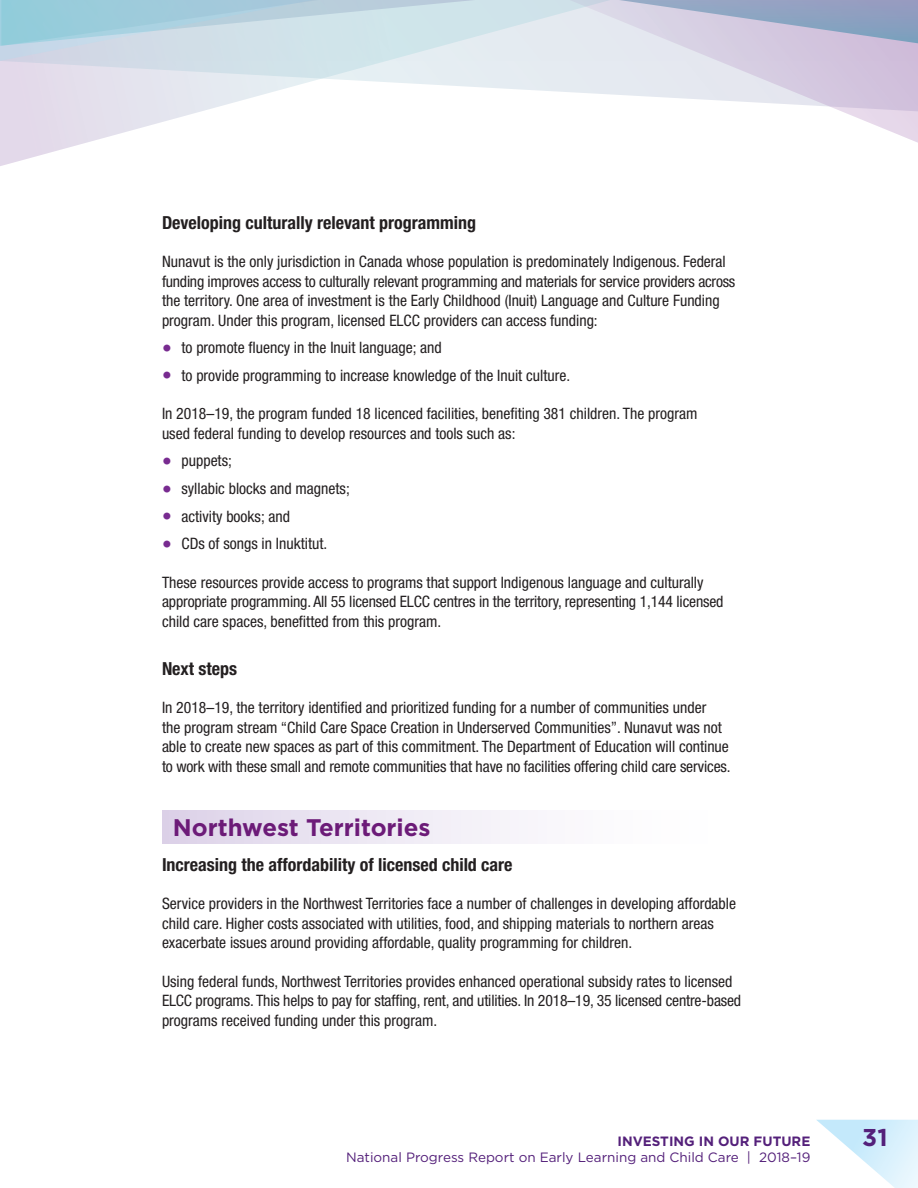
<style>
.page{position:relative;width:918px;height:1188px;background:#fff}
.page>*{position:absolute;margin:0;border:0;box-sizing:border-box;transform-origin:0 0}
.t1{font:700 24.3px "Gotham";color:#54207a}
.t2{font:700 24px "Gotham";color:#6c1b78}
.t3{font:700 condensed 18px "Helvetica Neue LT Std";color:#231f20}
.t4{font:condensed 15.75px/19.5px "Helvetica Neue LT Std";color:#231f20}
.t5{font:13.5px "Gotham";color:#54207a}
.t6{font:700 13.5px "Gotham";color:#54207a}
.s1{font-weight:800;font-size:19.5px;color:#782b90}
</style>
<div class="page">
<svg style="left:817px;top:1120px;width:101px;height:68px"></svg>
<svg style="left:0;top:61px;width:350px;height:105px"></svg>
<svg style="left:0;top:46px;width:350px;height:15px;background:#cfdce7"></svg>
<svg style="left:0;top:0;width:350px;height:46px;background:#b2d3e0"></svg>
<svg style="left:350px;top:0;width:568px;height:143px"></svg>
<div style="left:162px;top:811px;width:594px;height:32px;background:linear-gradient(to right,#dfd6ea,#fff)"></div>
<p class="t3" style="left:162px;top:212px;width:316px">Developing culturally relevant programming</p>
<p class="t4" style="left:162px;top:252px;width:575px">Nunavut is the only jurisdiction in Canada whose population is predominately Indigenous. Federal funding improves access to culturally relevant programming and materials for service providers across the territory. One area of investment is the Early Childhood (Inuit) Language and Culture Funding program. Under this program, licensed ELCC providers can access funding:</p>
<p class="t4" style="left:162px;top:338px;width:281px"><span class="s1">•</span> to promote fluency in the Inuit language; and</p>
<p class="t4" style="left:162px;top:366px;width:410px"><span class="s1">•</span> to provide programming to increase knowledge of the Inuit culture.</p>
<p class="t4" style="left:162px;top:404px;width:537px">In 2018–19, the program funded 18 licenced facilities, benefiting 381 children. The program used federal funding to develop resources and tools such as:</p>
<p class="t4" style="left:162px;top:451px;width:71px"><span class="s1">•</span> puppets;</p>
<p class="t4" style="left:162px;top:479px;width:189px"><span class="s1">•</span> syllabic blocks and magnets;</p>
<p class="t4" style="left:162px;top:506px;width:130px"><span class="s1">•</span> activity books; and</p>
<p class="t4" style="left:162px;top:534px;width:167px"><span class="s1">•</span> CDs of songs in Inuktitut.</p>
<p class="t4" style="left:162px;top:572px;width:563px">These resources provide access to programs that support Indigenous language and culturally appropriate programming. All 55 licensed ELCC centres in the territory, representing 1,144 licensed child care spaces, benefitted from this program.</p>
<p class="t3" style="left:162px;top:657px;width:77px">Next steps</p>
<p class="t4" style="left:162px;top:698px;width:570px">In 2018–19, the territory identified and prioritized funding for a number of communities under<br>the program stream “Child Care Space Creation in Underserved Communities”. Nunavut was not able to create new spaces as part of this commitment. The Department of Education will continue to work with these small and remote communities that have no facilities offering child care services.</p>
<h2 class="t2" style="left:173px;top:814px;width:259px">Northwest Territories</h2>
<p class="t3" style="left:162px;top:854px;width:352px">Increasing the affordability of licensed child care</p>
<p class="t4" style="left:162px;top:894px;width:576px">Service providers in the Northwest Territories face a number of challenges in developing affordable child care. Higher costs associated with utilities, food, and shipping materials to northern areas exacerbate issues around providing affordable, quality programming for children.</p>
<p class="t4" style="left:162px;top:971px;width:581px">Using federal funds, Northwest Territories provides enhanced operational subsidy rates to licensed<br>ELCC programs. This helps to pay for staffing, rent, and utilities. In 2018–19, 35 licensed centre‑based programs received funding under this program.</p>
<p class="t6" style="left:617px;top:1133px;width:194px">INVESTING IN OUR FUTURE</p>
<p class="t5" style="left:346px;top:1150px;width:466px">National Progress Report on Early Learning and Child Care | 2018–19</p>
<h1 class="t1" style="left:862px;top:1123px;width:27px">31</h1>
</div>
